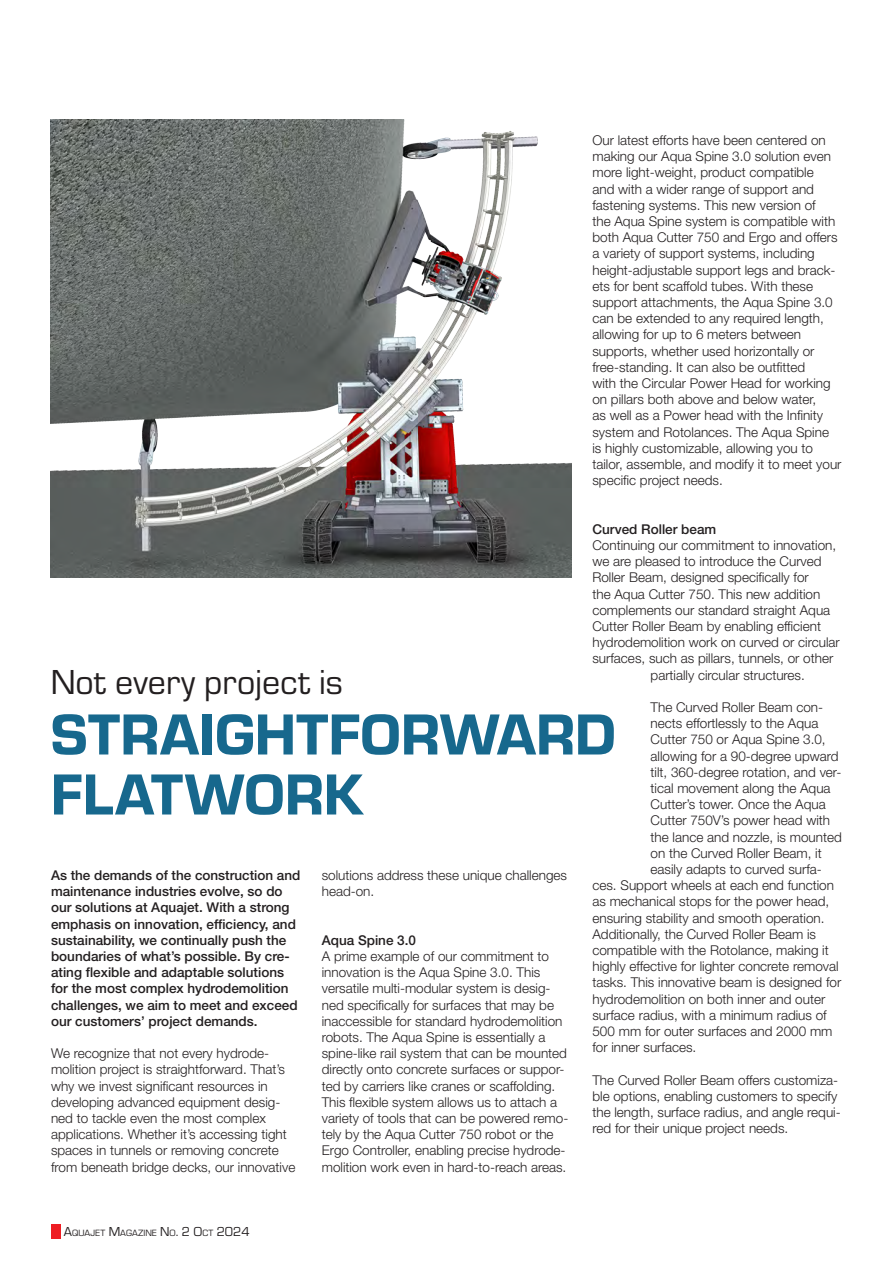
<style>
.page{position:relative;width:893px;height:1263px;background:#fff}
.page>*{position:absolute;margin:0;border:0;box-sizing:border-box;transform-origin:0 0}
.Magazine_huvudrubrik{font:60px "Eurostile Hea";color:#17688d}
.Magazine_huvudrubrik-2{font:36px "Eurostile";color:#231f20}
.Magazine_brödtext{font:300 13.5px/16.2px "Helvetica Neue LT Std";color:#231f20}
.Produktblad_brödtext{font:300 13.5px/16.2px "Helvetica Neue LT Std";color:#231f20}
.Magazine_ingress{font:500 13.5px/16.2px "Helvetica Neue LT Std";color:#231f20}
.Magazine_brödtext_underrubrik{font:500 13.5px "Helvetica Neue LT Std";color:#231f20}
.t1{font:9.45px "Eurostile";color:#231f20}
.s1{font-size:13.5px}
</style>
<div class="page">
<div style="left:51px;top:1225px;width:10px;height:14px;background:#ee1d23"></div>
<img style="left:51px;top:119px;width:520px;height:458px">
<p class="Produktblad_brödtext" style="left:592px;top:132px;width:251px">Our latest efforts have been centered on making our Aqua Spine 3.0 solution even more light-weight, product compatible<br>and with a wider range of support and fastening systems. This new version of<br>the Aqua Spine system is compatible with both Aqua Cutter 750 and Ergo and offers a variety of support systems, including height-adjustable support legs and brack&shy;ets for bent scaffold tubes. With these support attachments, the Aqua Spine 3.0 can be extended to any required length, allowing for up to 6 meters between supports, whether used horizontally or free-standing. It can also be outfitted<br>with the Circular Power Head for working on pillars both above and below water,<br>as well as a Power head with the Infinity system and Rotolances. The Aqua Spine<br>is highly customizable, allowing you to tailor, assemble, and modify it to meet your specific project needs.</p>
<p class="Magazine_brödtext_underrubrik" style="left:592px;top:521px;width:125px">Curved Roller beam</p>
<p class="Magazine_brödtext" style="left:592px;top:537px;width:245px">Continuing our commitment to innovation,</p>
<p class="Magazine_brödtext" style="left:592px;top:553px;width:231px">we are pleased to introduce the Curved</p>
<p class="Magazine_brödtext" style="left:592px;top:569px;width:218px">Roller Beam, designed specifically for</p>
<p class="Magazine_brödtext" style="left:592px;top:585px;width:229px">the Aqua Cutter 750. This new addition</p>
<p class="Magazine_brödtext" style="left:592px;top:602px;width:239px">complements our standard straight Aqua</p>
<p class="Magazine_brödtext" style="left:592px;top:618px;width:230px">Cutter Roller Beam by enabling efficient</p>
<p class="Magazine_brödtext" style="left:592px;top:634px;width:249px">hydrodemolition work on curved or circular</p>
<p class="Magazine_brödtext" style="left:592px;top:650px;width:242px">surfaces, such as pillars, tunnels, or other</p>
<p class="Magazine_brödtext" style="left:651px;top:666px;width:156px">partially circular structures.</p>
<p class="Magazine_brödtext" style="left:651px;top:699px;width:174px">The Curved Roller Beam con-</p>
<p class="Magazine_brödtext" style="left:651px;top:715px;width:169px">nects effortlessly to the Aqua</p>
<p class="Magazine_brödtext" style="left:651px;top:731px;width:177px">Cutter 750 or Aqua Spine 3.0,</p>
<p class="Magazine_brödtext" style="left:651px;top:747px;width:190px">allowing for a 90-degree upward</p>
<p class="Magazine_brödtext" style="left:651px;top:764px;width:192px">tilt, 360-degree rotation, and ver-</p>
<p class="Magazine_brödtext" style="left:651px;top:780px;width:182px">tical movement along the Aqua</p>
<p class="Magazine_brödtext" style="left:651px;top:796px;width:177px">Cutter’s tower. Once the Aqua</p>
<p class="Magazine_brödtext" style="left:651px;top:812px;width:181px">Cutter 750V’s power head with</p>
<p class="Magazine_brödtext" style="left:651px;top:828px;width:193px">the lance and nozzle, is mounted</p>
<p class="Magazine_brödtext" style="left:651px;top:845px;width:173px">on the Curved Roller Beam, it</p>
<p class="Magazine_brödtext" style="left:651px;top:861px;width:173px">easily adapts to curved surfa-</p>
<p class="Magazine_brödtext" style="left:592px;top:877px;width:243px">ces. Support wheels at each end function</p>
<p class="Magazine_brödtext" style="left:592px;top:893px;width:238px">as mechanical stops for the power head,</p>
<p class="Magazine_brödtext" style="left:592px;top:909px;width:234px">ensuring stability and smooth operation.</p>
<p class="Magazine_brödtext" style="left:592px;top:926px;width:225px">Additionally, the Curved Roller Beam is</p>
<p class="Magazine_brödtext" style="left:592px;top:942px;width:238px">compatible with the Rotolance, making it</p>
<p class="Magazine_brödtext" style="left:592px;top:958px;width:248px">highly effective for lighter concrete removal</p>
<p class="Magazine_brödtext" style="left:592px;top:974px;width:250px">tasks. This innovative beam is designed for</p>
<p class="Magazine_brödtext" style="left:592px;top:990px;width:234px">hydrodemolition on both inner and outer</p>
<p class="Magazine_brödtext" style="left:592px;top:1007px;width:236px">surface radius, with a minimum radius of</p>
<p class="Magazine_brödtext" style="left:592px;top:1023px;width:242px">500 mm for outer surfaces and 2000 mm</p>
<p class="Magazine_brödtext" style="left:592px;top:1039px;width:105px">for inner surfaces.</p>
<p class="Magazine_brödtext" style="left:592px;top:1071px;width:250px">The Curved Roller Beam offers customiza&shy;ble options, enabling customers to specify the length, surface radius, and angle requi&shy;red for their unique project needs.</p>
<p class="Magazine_huvudrubrik-2" style="left:51px;top:658px;width:294px">Not every project is</p>
<p class="Magazine_huvudrubrik" style="left:51px;top:692px;width:567px">STRAIGHTFORWARD</p>
<p class="Magazine_huvudrubrik" style="left:51px;top:752px;width:314px">FLATWORK</p>
<p class="Magazine_ingress" style="left:51px;top:867px;width:251px">As the demands of the construction and maintenance industries evolve, so do our solutions at Aquajet. With a strong emphasis on innovation, efficiency, and sustainability, we continually push the boundaries of what’s possible. By cre&shy;ating flexible and adaptable solutions for the most complex hydrodemolition challenges, we aim to meet and exceed our customers’ project demands.</p>
<p class="Magazine_brödtext" style="left:51px;top:1045px;width:246px">We recognize that not every hydrode&shy;molition project is straightforward. That’s why we invest significant resources in developing advanced equipment desig&shy;ned to tackle even the most complex applications. Whether it’s accessing tight spaces in tunnels or removing concrete from beneath bridge decks, our innovative</p>
<p class="Magazine_brödtext" style="left:322px;top:867px;width:247px">solutions address these unique challenges head-on.</p>
<p class="Magazine_brödtext_underrubrik" style="left:322px;top:932px;width:96px">Aqua Spine 3.0</p>
<p class="Produktblad_brödtext" style="left:322px;top:948px;width:248px">A prime example of our commitment to innovation is the Aqua Spine 3.0. This versatile multi-modular system is desig&shy;ned specifically for surfaces that may be inaccessible for standard hydrodemolition robots. The Aqua Spine is essentially a spine-like rail system that can be mounted directly onto concrete surfaces or suppor&shy;ted by carriers like cranes or scaffolding.<br>This flexible system allows us to attach a variety of tools that can be powered remo&shy;tely by the Aqua Cutter 750 robot or the Ergo Controller, enabling precise hydrode&shy;molition work even in hard-to-reach areas.</p>
<p class="t1" style="left:64px;top:1227px;width:187px"><span class="s1">A</span>QUAJET <span class="s1">M</span>AGAZINE <span class="s1">N</span> O<span class="s1">. 2 O</span>CT <span class="s1">2024</span></p>
</div>
